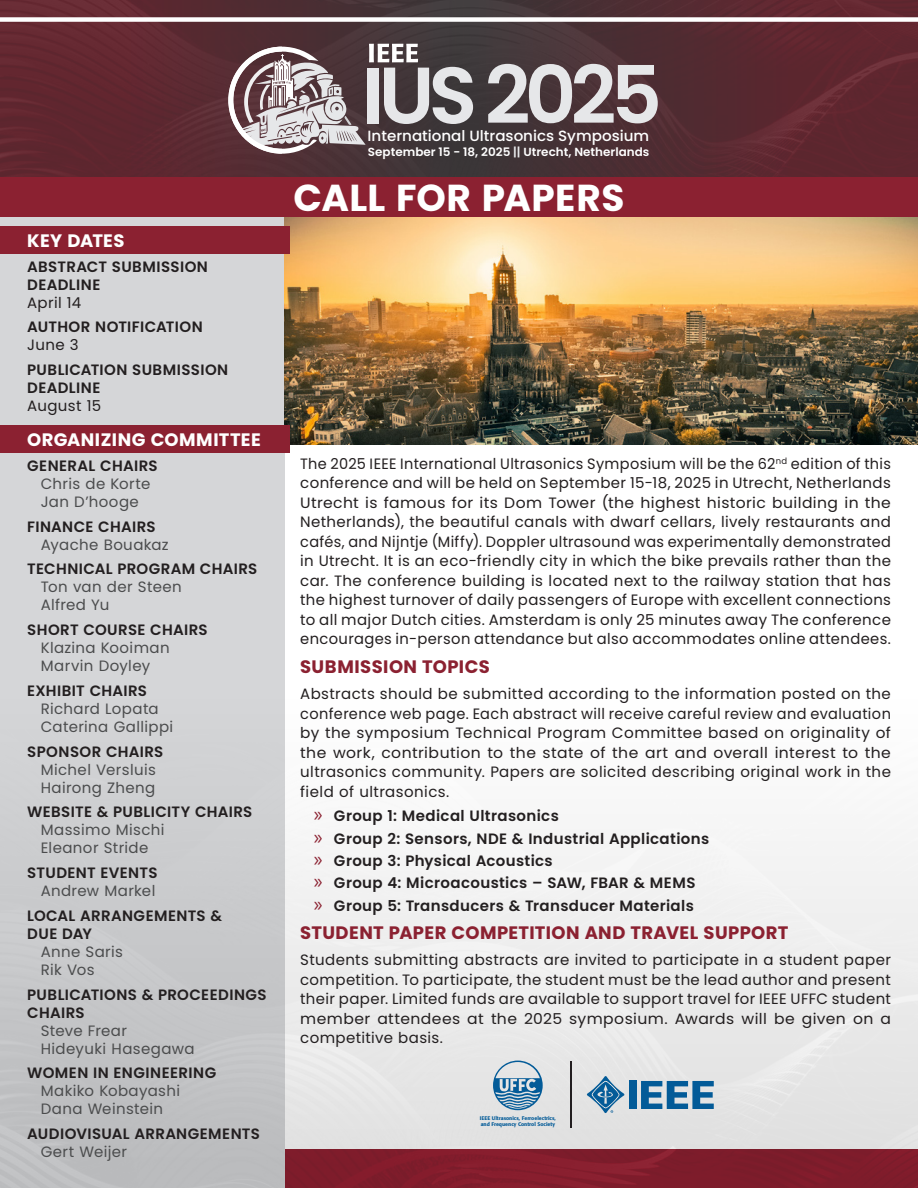
<style>
.page{position:relative;width:918px;height:1188px;background:#fff}
.page>*{position:absolute;margin:0;border:0;box-sizing:border-box;transform-origin:0 0}
.t1{font:600 79.95px "Poppins";letter-spacing:-.075em;color:#e6e7e9}
.t2{font:700 37.5px "Poppins";letter-spacing:.01em;color:#fff}
.t3{font:700 18px "Poppins";letter-spacing:.02em;color:#8b2131}
.t4{font:700 18px "Poppins";letter-spacing:.025em;color:#fff}
.t5{font:15px/19.5px "Poppins";letter-spacing:.025em;color:#231f20;text-align:justify}
.t6{font:600 15px/18px "Poppins";letter-spacing:.025em;color:#231f20}
.t7{font:15px "Poppins";letter-spacing:.025em;color:#4b4c4d}
.t8{font:500 14.85px "Poppins";color:#fff}
.t9{font:600 11.7px "Poppins";color:#fff}
.t10{font:500 5.25px/6.3px "Formata";color:#035b98}
.s1{font-weight:400}
.s2{color:#e6e7e9}
.s3{font-family:"Myriad Pro";font-weight:400;font-size:21px;color:#8b2131}
</style>
<div class="page">
<div style="left:0;top:204px;width:284px;height:984px;background:#d5d6d8"></div>
<img style="left:0;top:675px;width:918px;height:513px">
<img style="left:0;top:0;width:918px;height:178px">
<img style="left:284px;top:217px;width:634px;height:228px">
<div style="left:0;top:178px;width:918px;height:39px;background:#8b2131"></div>
<div style="left:0;top:17px;width:918px;height:5px;background:#fff"></div>
<div style="left:0;top:226px;width:290px;height:27px;background:#8b2131"></div>
<div style="left:0;top:425px;width:290px;height:28px;background:#8b2131"></div>
<svg style="left:228px;top:44px;width:190px;height:110px;background:#7e6d71"></svg>
<div style="left:629px;top:1081px;width:8px;height:28px;background:#035b98"></div>
<svg style="left:641px;top:1081px;width:73px;height:28px;background:#548cb3"></svg>
<svg style="left:587px;top:1076px;width:37px;height:37px"></svg>
<hr style="left:570px;top:1061px;width:2px;height:66px;background:#221e20">
<svg style="left:493px;top:1061px;width:50px;height:49px;background:#91b1c8"></svg>
<p class="t4" style="left:27px;top:230px;width:99px">KEY DATES</p>
<p class="t6" style="left:27px;top:257px;width:182px">ABSTRACT SUBMISSION<br>DEADLINE<br><span class="s1">April 14</span></p>
<p class="t6" style="left:27px;top:318px;width:177px">AUTHOR NOTIFICATION<br><span class="s1">June 3</span></p>
<p class="t6" style="left:27px;top:361px;width:203px">PUBLICATION SUBMISSION<br>DEADLINE<br><span class="s1">August 15</span></p>
<p class="t4" style="left:27px;top:430px;width:235px">ORGANIZING COMMITTEE</p>
<p class="t6" style="left:27px;top:457px;width:132px">GENERAL CHAIRS</p>
<p class="t7" style="left:41px;top:475px;width:111px">Chris de Korte</p>
<p class="t7" style="left:41px;top:493px;width:100px">Jan D’hooge</p>
<p class="t6" style="left:27px;top:518px;width:130px">FINANCE CHAIRS</p>
<p class="t7" style="left:41px;top:536px;width:130px">Ayache Bouakaz</p>
<p class="t6" style="left:27px;top:560px;width:232px">TECHNICAL PROGRAM CHAIRS</p>
<p class="t7" style="left:41px;top:579px;width:143px">Ton van der Steen</p>
<p class="t7" style="left:41px;top:597px;width:70px">Alfred Yu</p>
<p class="t6" style="left:27px;top:621px;width:182px">SHORT COURSE CHAIRS</p>
<p class="t7" style="left:41px;top:639px;width:130px">Klazina Kooiman</p>
<p class="t7" style="left:41px;top:657px;width:111px">Marvin Doyley</p>
<p class="t6" style="left:27px;top:682px;width:121px">EXHIBIT CHAIRS</p>
<p class="t7" style="left:41px;top:700px;width:119px">Richard Lopata</p>
<p class="t7" style="left:41px;top:718px;width:134px">Caterina Gallippi</p>
<p class="t6" style="left:27px;top:743px;width:138px">SPONSOR CHAIRS</p>
<p class="t7" style="left:41px;top:761px;width:117px">Michel Versluis</p>
<p class="t7" style="left:41px;top:779px;width:116px">Hairong Zheng</p>
<p class="t6" style="left:27px;top:803px;width:227px">WEBSITE &amp; PUBLICITY CHAIRS</p>
<p class="t7" style="left:41px;top:822px;width:125px">Massimo Mischi</p>
<p class="t7" style="left:41px;top:840px;width:109px">Eleanor Stride</p>
<p class="t6" style="left:27px;top:864px;width:132px">STUDENT EVENTS</p>
<p class="t7" style="left:41px;top:882px;width:116px">Andrew Markel</p>
<p class="t6" style="left:27px;top:907px;width:196px">LOCAL ARRANGEMENTS &amp;<br>DUE DAY</p>
<p class="t7" style="left:41px;top:943px;width:84px">Anne Saris</p>
<p class="t7" style="left:41px;top:961px;width:56px">Rik Vos</p>
<p class="t6" style="left:27px;top:986px;width:241px">PUBLICATIONS &amp; PROCEEDINGS<br>CHAIRS</p>
<p class="t7" style="left:41px;top:1022px;width:88px">Steve Frear</p>
<p class="t7" style="left:41px;top:1040px;width:155px">Hideyuki Hasegawa</p>
<p class="t6" style="left:27px;top:1064px;width:190px">WOMEN IN ENGINEERING</p>
<p class="t7" style="left:41px;top:1083px;width:141px">Makiko Kobayashi</p>
<p class="t7" style="left:41px;top:1101px;width:124px">Dana Weinstein</p>
<p class="t6" style="left:27px;top:1125px;width:234px">AUDIOVISUAL ARRANGEMENTS</p>
<p class="t7" style="left:41px;top:1143px;width:88px">Gert Weijer</p>
<p class="t1" style="left:362px;top:49px;width:301px">IUS 2025</p>
<p class="t9" style="left:368px;top:145px;width:283px">September 15 - 18, 2025 <span class="s2">||</span> Utrecht, Netherlands</p>
<p class="t8" style="left:368px;top:127px;width:283px">International Ultrasonics Symposium</p>
<p class="t2" style="left:294px;top:176px;width:332px">CALL FOR PAPERS</p>
<p class="t5" style="left:300px;top:454px;width:592px">The 2025 IEEE International Ultrasonics Symposium will be the 62<sup>nd</sup> edition of this conference and will be held on September 15-18, 2025 in Utrecht, Netherlands Utrecht is famous for its Dom Tower (the highest historic building in the Netherlands), the beautiful canals with dwarf cellars, lively restaurants and cafés, and Nijntje (Miffy). Doppler ultrasound was experimentally demonstrated in Utrecht. It is an eco-friendly city in which the bike prevails rather than the car. The conference building is located next to the railway station that has the highest turnover of daily passengers of Europe with excellent connections to all major Dutch cities. Amsterdam is only 25 minutes away The conference encourages in-person attendance but also accommodates online attendees.</p>
<p class="t3" style="left:300px;top:656px;width:191px">SUBMISSION TOPICS</p>
<p class="t5" style="left:300px;top:684px;width:592px">Abstracts should be submitted according to the information posted on the conference web page. Each abstract will receive careful review and evaluation by the symposium Technical Program Committee based on originality of the work, contribution to the state of the art and overall interest to the ultrasonics community. Papers are solicited describing original work in the field of ultrasonics.</p>
<p class="t6" style="left:314px;top:807px;width:247px"><span class="s3">»</span> Group 1: Medical Ultrasonics</p>
<p class="t6" style="left:314px;top:829px;width:397px"><span class="s3">»</span> Group 2: Sensors, NDE &amp; Industrial Applications</p>
<p class="t6" style="left:314px;top:852px;width:241px"><span class="s3">»</span> Group 3: Physical Acoustics</p>
<p class="t6" style="left:314px;top:874px;width:383px"><span class="s3">»</span> Group 4: Microacoustics – SAW, FBAR &amp; MEMS</p>
<p class="t6" style="left:314px;top:896px;width:382px"><span class="s3">»</span> Group 5: Transducers &amp; Transducer Materials</p>
<p class="t3" style="left:300px;top:922px;width:490px">STUDENT PAPER COMPETITION AND TRAVEL SUPPORT</p>
<p class="t5" style="left:300px;top:950px;width:592px">Students submitting abstracts are invited to participate in a student paper competition. To participate, the student must be the lead author and present their paper. Limited funds are available to support travel for IEEE UFFC student member attendees at the 2025 symposium. Awards will be given on a competitive basis.</p>
<p class="t10" style="left:480px;top:1115px;width:78px">IEEE Ultrasonics, Ferroelectrics, and Frequency Control Society</p>
</div>
